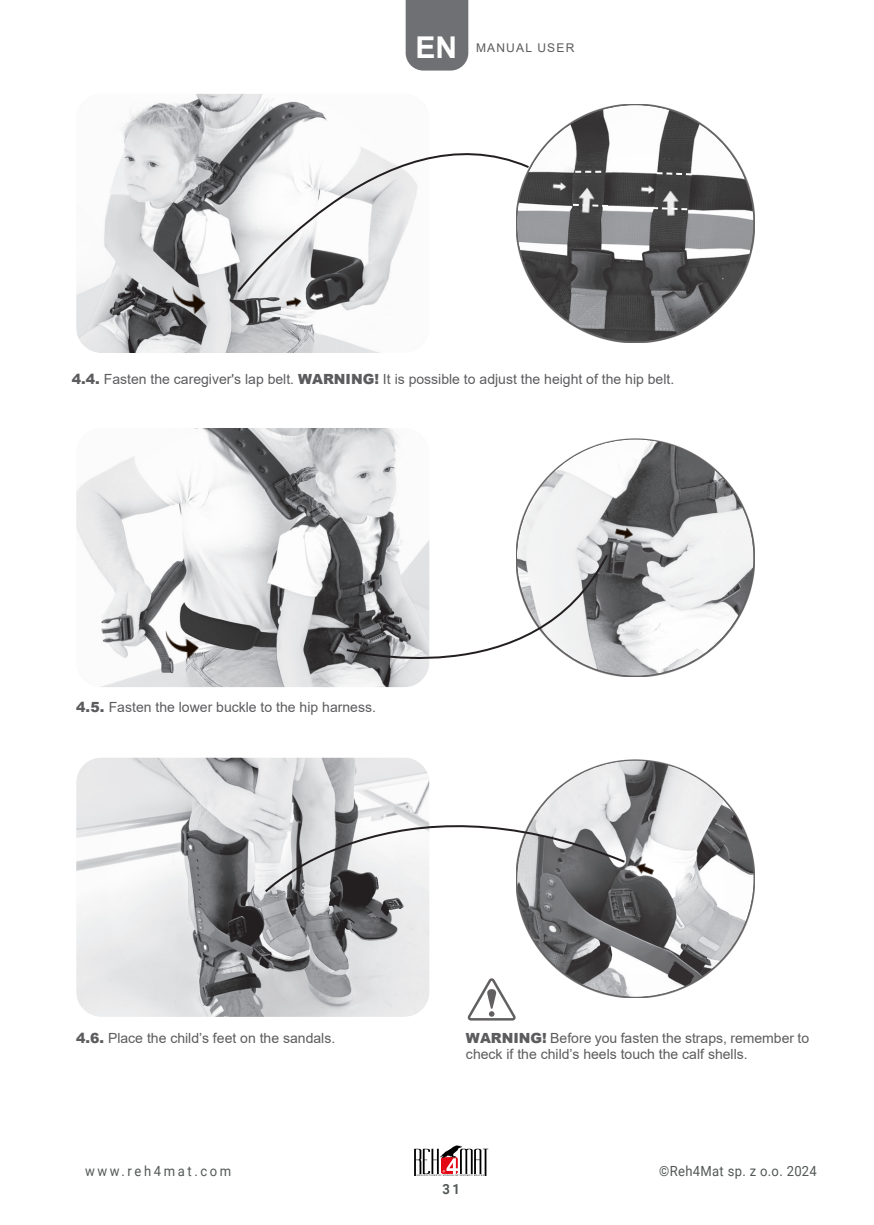
<style>
.page{position:relative;width:874px;height:1225px;background:#fff}
.page>*{position:absolute;margin:0;border:0;box-sizing:border-box;transform-origin:0 0}
.t1{font:700 30px "Arial";color:#fff}
.t2{font:14px/16px "Arial";color:#5c5c5f}
.t3{font:14px "Roboto";letter-spacing:.025em;color:#535757;scale:.93 1}
.t4{font:14px "Roboto";letter-spacing:.2em;color:#535757;scale:.93 1}
.t5{font:700 14px "Roboto";color:#535757;scale:.93 1}
.t6{font:12px "Arial";letter-spacing:.1em;color:#5c5c5f}
.s1{font-weight:900}
</style>
<div class="page">
<svg style="left:414px;top:1145px;width:74px;height:31px"></svg>
<div style="left:405px;top:0;width:63px;height:71px;background:#6f7073"></div>
<div style="left:75px;top:93px;width:358px;height:264px;background:#231f20;opacity:.03"></div>
<img style="left:166px;top:277px;width:41px;height:43px">
<div style="left:515px;top:102px;width:241px;height:240px;background:#231f20;opacity:.02"></div>
<img style="left:282px;top:293px;width:21px;height:21px">
<svg style="left:236px;top:104px;width:295px;height:189px"></svg>
<svg style="left:305px;top:283px;width:23px;height:23px"></svg>
<svg style="left:659px;top:211px;width:24px;height:10px"></svg>
<svg style="left:635px;top:171px;width:58px;height:40px;background:#616061"></svg>
<svg style="left:547px;top:171px;width:62px;height:48px;background:#666667"></svg>
<div style="left:75px;top:427px;width:358px;height:264px;background:#231f20;opacity:.03"></div>
<img style="left:160px;top:622px;width:40px;height:43px">
<div style="left:515px;top:436px;width:241px;height:240px;background:#231f20;opacity:.02"></div>
<img style="left:609px;top:520px;width:26px;height:26px">
<svg style="left:344px;top:552px;width:265px;height:139px"></svg>
<svg style="left:467px;top:978px;width:48px;height:42px"></svg>
<div style="left:75px;top:756px;width:358px;height:264px;background:#231f20;opacity:.03"></div>
<div style="left:515px;top:757px;width:241px;height:240px;background:#231f20;opacity:.02"></div>
<svg style="left:263px;top:767px;width:363px;height:126px"></svg>
<img style="left:631px;top:854px;width:28px;height:28px">
<p class="t1" style="left:415px;top:26px;width:43px">EN</p>
<p class="t6" style="left:476px;top:40px;width:100px">MANUAL USER</p>
<p class="t2" style="left:72px;top:371px;width:603px"><span class="s1">4.4.</span> Fasten the caregiver's lap belt. <span class="s1">WARNING!</span> It is possible to adjust the height of the hip belt.</p>
<p class="t2" style="left:76px;top:699px;width:301px"><span class="s1">4.5.</span> Fasten the lower buckle to the hip harness.</p>
<p class="t2" style="left:76px;top:1030px;width:260px"><span class="s1">4.6.</span> Place the child’s feet on the sandals.</p>
<p class="t2" style="left:465px;top:1030px;width:344px"><span class="s1">WARNING!</span> Before you fasten the straps, remember to check if the child’s heels touch the calf shells.</p>
<p class="t4" style="left:85px;top:1161px;width:159px">www.reh4mat.com</p>
<p class="t3" style="left:659px;top:1161px;width:171px">©Reh4Mat sp. z o.o. 2024</p>
<p class="t5" style="left:442px;top:1179px;width:20px">31</p>
</div>
